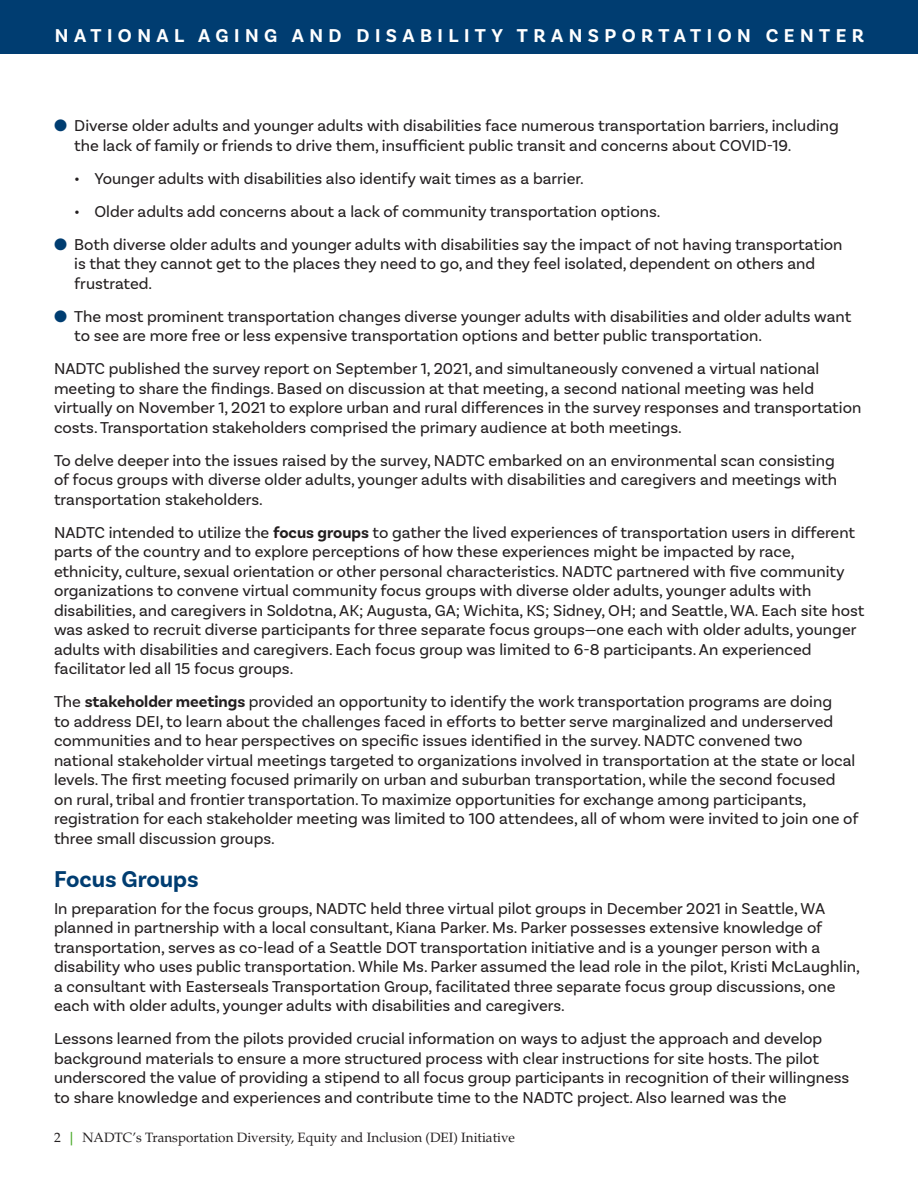
<style>
.page{position:relative;width:918px;height:1188px;background:#fff}
.page>*{position:absolute;margin:0;border:0;box-sizing:border-box;transform-origin:0 0}
.Subhead_Blue{font:700 24px "Basic Sans";color:#003d71}
.t1{font:700 19.5px "Basic Sans";letter-spacing:.28em;color:#fff}
.t2{font:16.5px/19.5px "Basic Sans";color:#231f20}
.t3{font:13.5px "Palatino LT Std";color:#231f20}
.s1{color:#003d71}
.s2{font-weight:700}
.s3{font-weight:700;color:#4fad2f}
</style>
<div class="page">
<div style="left:0;top:0;width:918px;height:54px;background:#003d71"></div>
<p class="t1" style="left:55px;top:24px;width:811px">NATIONAL AGING AND DISABILITY TRANSPORTATION CENTER</p>
<p class="t2" style="left:74px;top:116px;width:766px;text-indent:-20px"><span class="s1">●</span> Diverse older adults and younger adults with disabilities face numerous transportation barriers, including the lack of family or friends to drive them, insufficient public transit and concerns about COVID-19.</p>
<p class="t2" style="left:74px;top:168px;width:511px">• Younger adults with disabilities also identify wait times as a barrier.</p>
<p class="t2" style="left:74px;top:201px;width:588px">• Older adults add concerns about a lack of community transportation options.</p>
<p class="t2" style="left:74px;top:234px;width:770px;text-indent:-20px"><span class="s1">●</span> Both diverse older adults and younger adults with disabilities say the impact of not having transportation is that they cannot get to the places they need to go, and they feel isolated, dependent on others and frustrated.</p>
<p class="t2" style="left:74px;top:306px;width:779px;text-indent:-20px"><span class="s1">●</span> The most prominent transportation changes diverse younger adults with disabilities and older adults want to see are more free or less expensive transportation options and better public transportation.</p>
<p class="t2" style="left:54px;top:359px;width:809px">NADTC published the survey report on September 1, 2021, and simultaneously convened a virtual national meeting to share the findings. Based on discussion at that meeting, a second national meeting was held virtually on November 1, 2021 to explore urban and rural differences in the survey responses and transportation costs. Transportation stakeholders comprised the primary audience at both meetings.</p>
<p class="t2" style="left:54px;top:450px;width:785px">To delve deeper into the issues raised by the survey, NADTC embarked on an environmental scan consisting of focus groups with diverse older adults, younger adults with disabilities and caregivers and meetings with transportation stakeholders.</p>
<p class="t2" style="left:54px;top:522px;width:812px">NADTC intended to utilize the <span class="s2">focus groups</span> to gather the lived experiences of transportation users in different parts of the country and to explore perceptions of how these experiences might be impacted by race, ethnicity, culture, sexual orientation or other personal characteristics. NADTC partnered with five community organizations to convene virtual community focus groups with diverse older adults, younger adults with disabilities, and caregivers in Soldotna, AK; Augusta, GA; Wichita, KS; Sidney, OH; and Seattle, WA. Each site host was asked to recruit diverse participants for three separate focus groups—one each with older adults, younger adults with disabilities and caregivers. Each focus group was limited to 6-8 participants. An experienced facilitator led all 15 focus groups.</p>
<p class="t2" style="left:54px;top:692px;width:806px">The <span class="s2">stakeholder meetings</span> provided an opportunity to identify the work transportation programs are doing<br>to address DEI, to learn about the challenges faced in efforts to better serve marginalized and underserved communities and to hear perspectives on specific issues identified in the survey. NADTC convened two national stakeholder virtual meetings targeted to organizations involved in transportation at the state or local levels. The first meeting focused primarily on urban and suburban transportation, while the second focused<br>on rural, tribal and frontier transportation. To maximize opportunities for exchange among participants, registration for each stakeholder meeting was limited to 100 attendees, all of whom were invited to join one of three small discussion groups.</p>
<p class="Subhead_Blue" style="left:54px;top:865px;width:146px">Focus Groups</p>
<p class="t2" style="left:54px;top:898px;width:808px">In preparation for the focus groups, NADTC held three virtual pilot groups in December 2021 in Seattle, WA planned in partnership with a local consultant, Kiana Parker. Ms. Parker possesses extensive knowledge of transportation, serves as co-lead of a Seattle DOT transportation initiative and is a younger person with a disability who uses public transportation. While Ms. Parker assumed the lead role in the pilot, Kristi McLaughlin, a consultant with Easterseals Transportation Group, facilitated three separate focus group discussions, one each with older adults, younger adults with disabilities and caregivers.</p>
<p class="t2" style="left:54px;top:1029px;width:797px">Lessons learned from the pilots provided crucial information on ways to adjust the approach and develop background materials to ensure a more structured process with clear instructions for site hosts. The pilot underscored the value of providing a stipend to all focus group participants in recognition of their willingness to share knowledge and experiences and contribute time to the NADTC project. Also learned was the</p>
<p class="t3" style="left:54px;top:1130px;width:463px">2 <span class="s3">|</span> NADTC’s Transportation Diversity, Equity and Inclusion (DEI) Initiative</p>
</div>
